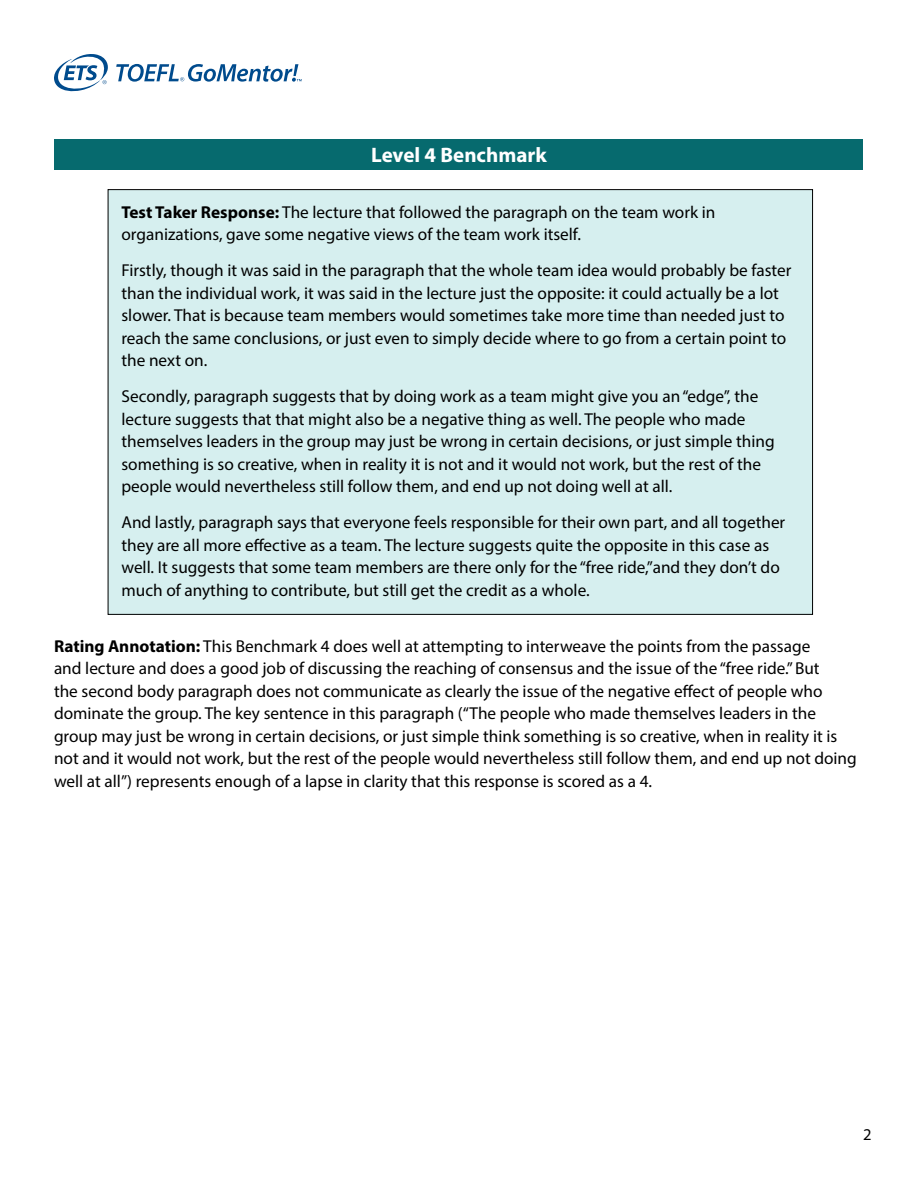
<style>
.page{position:relative;width:918px;height:1188px;background:#fff}
.page>*{position:absolute;margin:0;border:0;box-sizing:border-box;transform-origin:0 0}
.H2__benchmarks{font:700 21px "Rjxrdl Myriad Pro";color:#fff}
.p__indented{font:17.25px/22.5px "Ddhscp Myriad Pro";color:#000}
.t1{font:16.5px "Ddhscp Myriad Pro";color:#000}
.s1{font-family:"Rjxrdl Myriad Pro";font-weight:700}
</style>
<div class="page">
<div style="left:108px;top:190px;width:705px;height:424px;background:#d6efef"></div>
<div style="left:55px;top:139px;width:808px;height:31px;background:#066a6e"></div>
<svg style="left:54px;top:54px;width:54px;height:37px"></svg>
<svg style="left:116px;top:64px;width:186px;height:18px"></svg>
<h2 class="H2__benchmarks" style="left:371px;top:141px;width:177px">Level 4 Benchmark</h2>
<p class="p__indented" style="left:122px;top:200px;width:595px"><span class="s1">Test Taker Response:</span> The lecture that followed the paragraph on the team work in organizations, gave some negative views of the team work itself.</p>
<p class="p__indented" style="left:122px;top:259px;width:672px">Firstly, though it was said in the paragraph that the whole team idea would probably be faster than the individual work, it was said in the lecture just the opposite: it could actually be a lot slower. That is because team members would sometimes take more time than needed just to reach the same conclusions, or just even to simply decide where to go from a certain point to the next on.</p>
<p class="p__indented" style="left:122px;top:385px;width:655px">Secondly, paragraph suggests that by doing work as a team might give you an “edge”, the lecture suggests that that might also be a negative thing as well. The people who made themselves leaders in the group may just be wrong in certain decisions, or just simple thing something is so creative, when in reality it is not and it would not work, but the rest of the people would nevertheless still follow them, and end up not doing well at all.</p>
<p class="p__indented" style="left:122px;top:511px;width:665px">And lastly, paragraph says that everyone feels responsible for their own part, and all together they are all more effective as a team. The lecture suggests quite the opposite in this case as well. It suggests that some team members are there only for the “free ride,”and they don’t do much of anything to contribute, but still get the credit as a whole.</p>
<p class="p__indented" style="left:54px;top:635px;width:804px"><span class="s1">Rating Annotation:</span> This Benchmark 4 does well at attempting to interweave the points from the passage<br>and lecture and does a good job of discussing the reaching of consensus and the issue of the “free ride.” But<br>the second body paragraph does not communicate as clearly the issue of the negative effect of people who dominate the group. The key sentence in this paragraph (“The people who made themselves leaders in the group may just be wrong in certain decisions, or just simple think something is so creative, when in reality it is not and it would not work, but the rest of the people would nevertheless still follow them, and end up not doing well at all”) represents enough of a lapse in clarity that this response is scored as a 4.</p>
<p class="t1" style="left:863px;top:1124px;width:10px">2</p>
</div>
